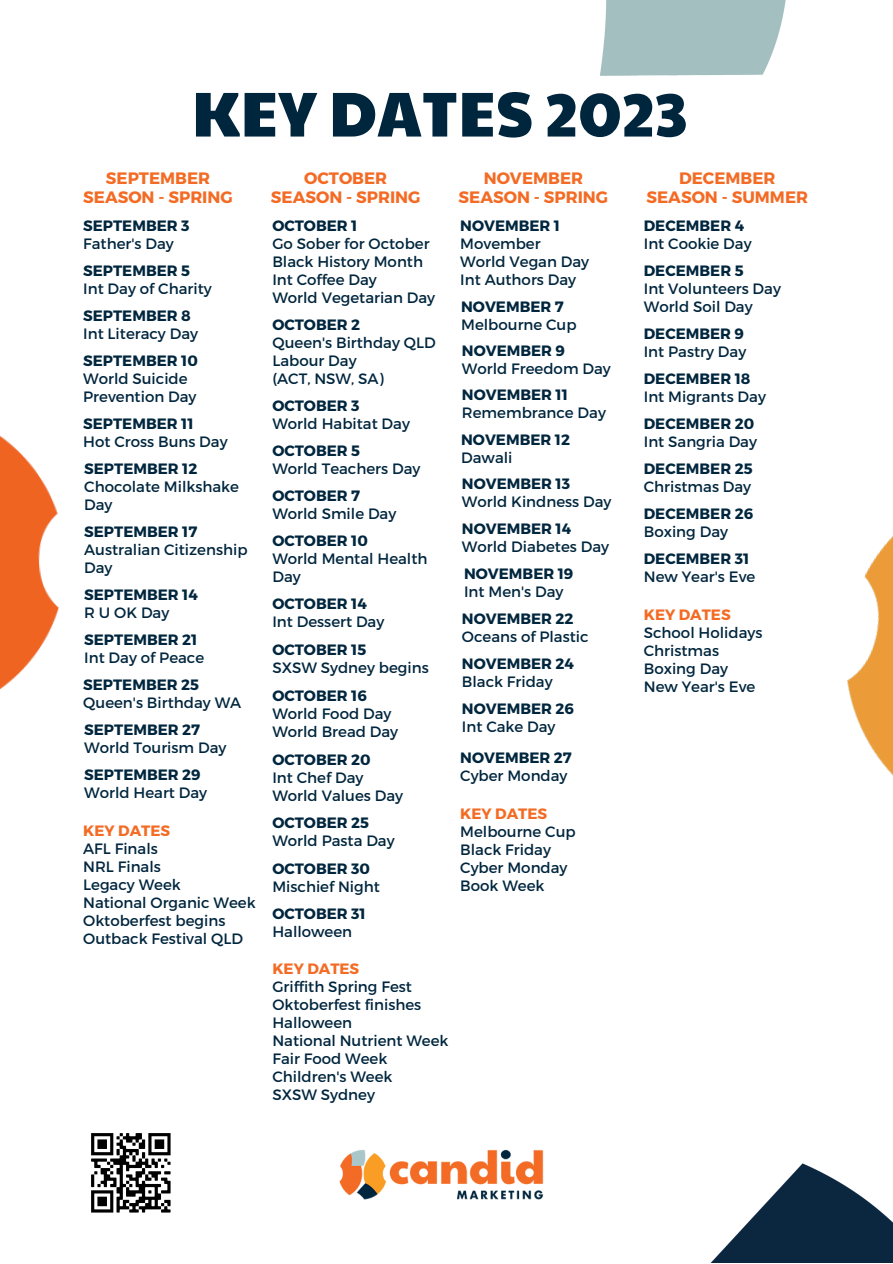
<style>
.page{position:relative;width:893px;height:1264px;background:#fff}
.page>*{position:absolute;margin:0;border:0;box-sizing:border-box;transform-origin:0 0}
.t1{font:63.3px "Paytone One";color:#00263e}
.t2{font:700 16.5px/19px "Montserrat";color:#f36b24;text-align:center}
.t3{font:15px/18px "Montserrat";color:#00263e}
.t4{font:700 15px "Montserrat";color:#00263e}
.t5{font:700 15px "Montserrat";color:#f36b24}
</style>
<div class="page">
<img style="left:600px;top:0;width:186px;height:76px">
<img style="left:0;top:435px;width:59px;height:254px">
<img style="left:847px;top:537px;width:45px;height:238px">
<img style="left:711px;top:1163px;width:181px;height:99px">
<img style="left:91px;top:1133px;width:80px;height:80px">
<img style="left:339px;top:1150px;width:205px;height:50px">
<h1 class="t1" style="left:192px;top:66px;width:497px">KEY DATES 2023</h1>
<p class="t2" style="left:83px;top:168px;width:151px">SEPTEMBER<br>SEASON - SPRING</p>
<p class="t4" style="left:83px;top:216px;width:108px">SEPTEMBER 3</p>
<p class="t3" style="left:83px;top:233px;width:92px">Father's Day</p>
<p class="t4" style="left:83px;top:260px;width:108px">SEPTEMBER 5</p>
<p class="t3" style="left:83px;top:278px;width:130px">Int Day of Charity</p>
<p class="t4" style="left:83px;top:305px;width:109px">SEPTEMBER 8</p>
<p class="t3" style="left:83px;top:323px;width:116px">Int Literacy Day</p>
<p class="t4" style="left:83px;top:350px;width:116px">SEPTEMBER 10</p>
<p class="t3" style="left:83px;top:368px;width:115px">World Suicide<br>Prevention Day</p>
<p class="t4" style="left:83px;top:413px;width:112px">SEPTEMBER 11</p>
<p class="t3" style="left:83px;top:431px;width:146px">Hot Cross Buns Day</p>
<p class="t4" style="left:84px;top:458px;width:115px">SEPTEMBER 12</p>
<p class="t3" style="left:84px;top:476px;width:156px">Chocolate Milkshake<br>Day</p>
<p class="t4" style="left:84px;top:521px;width:115px">SEPTEMBER 17</p>
<p class="t3" style="left:84px;top:539px;width:165px">Australian Citizenship<br>Day</p>
<p class="t4" style="left:84px;top:584px;width:115px">SEPTEMBER 14</p>
<p class="t3" style="left:84px;top:602px;width:87px">R U OK Day</p>
<p class="t4" style="left:84px;top:629px;width:115px">SEPTEMBER 21</p>
<p class="t3" style="left:84px;top:647px;width:121px">Int Day of Peace</p>
<p class="t4" style="left:83px;top:674px;width:117px">SEPTEMBER 25</p>
<p class="t3" style="left:83px;top:692px;width:159px">Queen's Birthday WA</p>
<p class="t4" style="left:84px;top:719px;width:117px">SEPTEMBER 27</p>
<p class="t3" style="left:84px;top:737px;width:144px">World Tourism Day</p>
<p class="t4" style="left:84px;top:764px;width:118px">SEPTEMBER 29</p>
<p class="t3" style="left:84px;top:782px;width:124px">World Heart Day</p>
<p class="t5" style="left:83px;top:820px;width:88px">KEY DATES</p>
<p class="t3" style="left:83px;top:838px;width:174px">AFL Finals<br>NRL Finals<br>Legacy Week<br>National Organic Week<br>Oktoberfest begins<br>Outback Festival QLD</p>
<p class="t2" style="left:271px;top:168px;width:151px">OCTOBER<br>SEASON - SPRING</p>
<p class="t4" style="left:272px;top:216px;width:86px">OCTOBER 1</p>
<p class="t3" style="left:272px;top:233px;width:164px">Go Sober for October<br>Black History Month<br>Int Coffee Day<br>World Vegetarian Day</p>
<p class="t4" style="left:272px;top:314px;width:89px">OCTOBER 2</p>
<p class="t3" style="left:272px;top:332px;width:165px">Queen's Birthday QLD<br>Labour Day<br>(ACT, NSW, SA)</p>
<p class="t4" style="left:272px;top:395px;width:89px">OCTOBER 3</p>
<p class="t3" style="left:272px;top:413px;width:139px">World Habitat Day</p>
<p class="t4" style="left:272px;top:440px;width:89px">OCTOBER 5</p>
<p class="t3" style="left:272px;top:458px;width:149px">World Teachers Day</p>
<p class="t4" style="left:272px;top:485px;width:89px">OCTOBER 7</p>
<p class="t3" style="left:272px;top:503px;width:125px">World Smile Day</p>
<p class="t4" style="left:272px;top:530px;width:97px">OCTOBER 10</p>
<p class="t3" style="left:272px;top:548px;width:157px">World Mental Health<br>Day</p>
<p class="t4" style="left:272px;top:593px;width:96px">OCTOBER 14</p>
<p class="t3" style="left:272px;top:611px;width:113px">Int Dessert Day</p>
<p class="t4" style="left:272px;top:639px;width:95px">OCTOBER 15</p>
<p class="t3" style="left:272px;top:657px;width:158px">SXSW Sydney begins</p>
<p class="t4" style="left:272px;top:685px;width:96px">OCTOBER 16</p>
<p class="t3" style="left:272px;top:703px;width:127px">World Food Day<br>World Bread Day</p>
<p class="t4" style="left:272px;top:749px;width:100px">OCTOBER 20</p>
<p class="t3" style="left:272px;top:767px;width:132px">Int Chef Day<br>World Values Day</p>
<p class="t4" style="left:272px;top:812px;width:98px">OCTOBER 25</p>
<p class="t3" style="left:272px;top:830px;width:124px">World Pasta Day</p>
<p class="t4" style="left:272px;top:858px;width:99px">OCTOBER 30</p>
<p class="t3" style="left:272px;top:876px;width:109px">Mischief Night</p>
<p class="t4" style="left:272px;top:903px;width:95px">OCTOBER 31</p>
<p class="t3" style="left:272px;top:921px;width:81px">Halloween</p>
<p class="t2" style="left:458px;top:168px;width:151px">NOVEMBER<br>SEASON - SPRING</p>
<p class="t4" style="left:460px;top:216px;width:101px">NOVEMBER 1</p>
<p class="t3" style="left:460px;top:233px;width:130px">Movember<br>World Vegan Day<br>Int Authors Day</p>
<p class="t4" style="left:461px;top:296px;width:104px">NOVEMBER 7</p>
<p class="t3" style="left:461px;top:314px;width:117px">Melbourne Cup</p>
<p class="t4" style="left:462px;top:340px;width:105px">NOVEMBER 9</p>
<p class="t3" style="left:462px;top:358px;width:150px">World Freedom Day</p>
<p class="t4" style="left:462px;top:384px;width:107px">NOVEMBER 11</p>
<p class="t3" style="left:462px;top:402px;width:145px">Remembrance Day</p>
<p class="t4" style="left:461px;top:429px;width:110px">NOVEMBER 12</p>
<p class="t3" style="left:461px;top:447px;width:53px">Dawali</p>
<p class="t4" style="left:462px;top:474px;width:110px">NOVEMBER 13</p>
<p class="t3" style="left:462px;top:492px;width:151px">World Kindness Day</p>
<p class="t4" style="left:462px;top:519px;width:111px">NOVEMBER 14</p>
<p class="t3" style="left:462px;top:537px;width:149px">World Diabetes Day</p>
<p class="t4" style="left:464px;top:564px;width:111px">NOVEMBER 19</p>
<p class="t3" style="left:464px;top:582px;width:101px">Int Men's Day</p>
<p class="t4" style="left:462px;top:609px;width:113px">NOVEMBER 22</p>
<p class="t3" style="left:462px;top:627px;width:128px">Oceans of Plastic</p>
<p class="t4" style="left:462px;top:654px;width:114px">NOVEMBER 24</p>
<p class="t3" style="left:462px;top:672px;width:92px">Black Friday</p>
<p class="t4" style="left:462px;top:699px;width:114px">NOVEMBER 26</p>
<p class="t3" style="left:462px;top:717px;width:95px">Int Cake Day</p>
<p class="t4" style="left:460px;top:747px;width:113px">NOVEMBER 27</p>
<p class="t3" style="left:460px;top:765px;width:109px">Cyber Monday</p>
<p class="t5" style="left:460px;top:803px;width:88px">KEY DATES</p>
<p class="t3" style="left:460px;top:821px;width:117px">Melbourne Cup<br>Black Friday<br>Cyber Monday<br>Book Week</p>
<p class="t5" style="left:272px;top:959px;width:88px">KEY DATES</p>
<p class="t3" style="left:272px;top:977px;width:178px">Griffith Spring Fest<br>Oktoberfest finishes<br>Halloween<br>National Nutrient Week<br>Fair Food Week<br>Children's Week<br>SXSW Sydney</p>
<p class="t2" style="left:646px;top:168px;width:163px">DECEMBER<br>SEASON - SUMMER</p>
<p class="t4" style="left:643px;top:216px;width:102px">DECEMBER 4</p>
<p class="t3" style="left:643px;top:233px;width:109px">Int Cookie Day</p>
<p class="t4" style="left:643px;top:260px;width:101px">DECEMBER 5</p>
<p class="t3" style="left:643px;top:278px;width:139px">Int Volunteers Day<br>World Soil Day</p>
<p class="t4" style="left:643px;top:323px;width:102px">DECEMBER 9</p>
<p class="t3" style="left:643px;top:341px;width:104px">Int Pastry Day</p>
<p class="t4" style="left:643px;top:368px;width:108px">DECEMBER 18</p>
<p class="t3" style="left:643px;top:386px;width:124px">Int Migrants Day</p>
<p class="t4" style="left:643px;top:413px;width:112px">DECEMBER 20</p>
<p class="t3" style="left:643px;top:431px;width:115px">Int Sangria Day</p>
<p class="t4" style="left:643px;top:458px;width:110px">DECEMBER 25</p>
<p class="t3" style="left:643px;top:476px;width:109px">Christmas Day</p>
<p class="t4" style="left:643px;top:503px;width:111px">DECEMBER 26</p>
<p class="t3" style="left:643px;top:521px;width:86px">Boxing Day</p>
<p class="t4" style="left:643px;top:548px;width:107px">DECEMBER 31</p>
<p class="t3" style="left:643px;top:566px;width:113px">New Year's Eve</p>
<p class="t5" style="left:643px;top:604px;width:88px">KEY DATES</p>
<p class="t3" style="left:643px;top:622px;width:120px">School Holidays<br>Christmas<br>Boxing Day<br>New Year's Eve</p>
</div>
